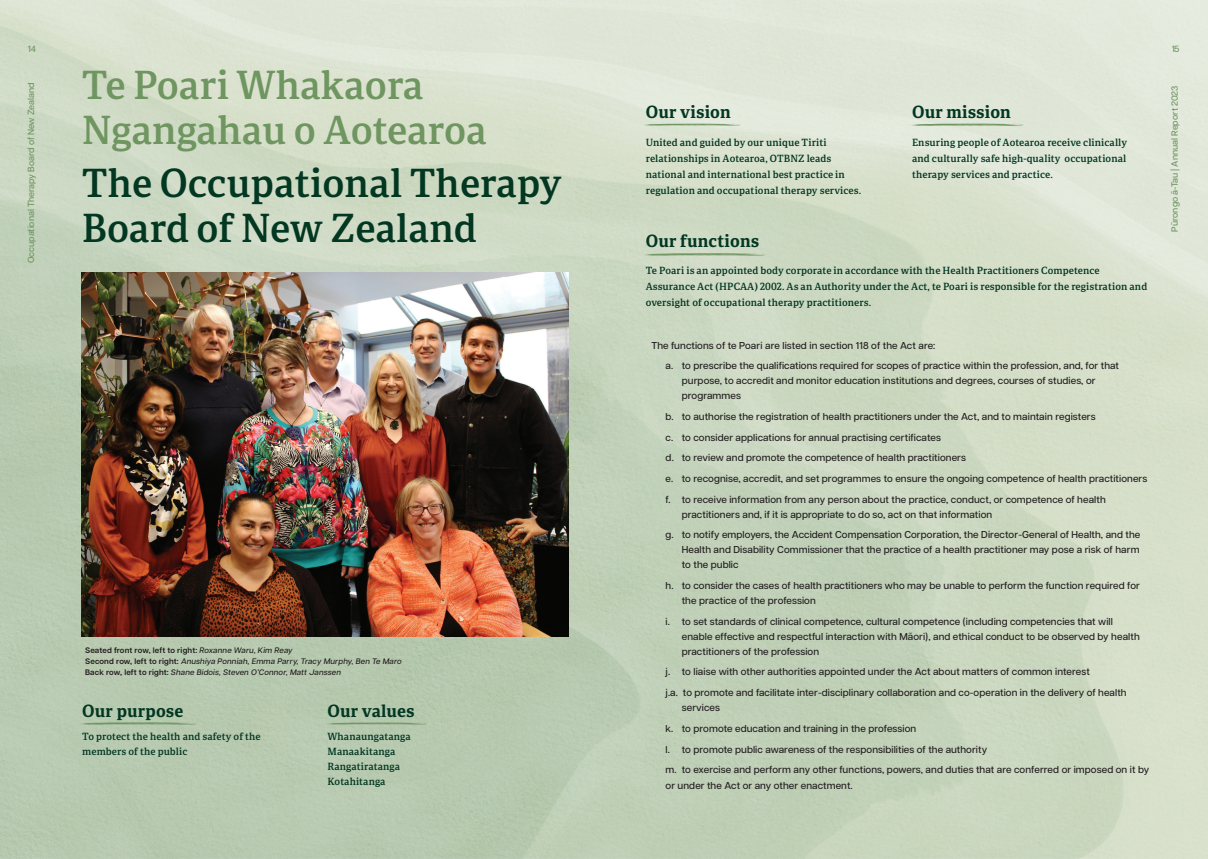
<style>
.page{position:relative;width:1208px;height:859px;background:#fff}
.page>*{position:absolute;margin:0;border:0;box-sizing:border-box;transform-origin:0 0}
.t1{font:39px/45px "Portada Sb";color:#023722}
.t2{font:39px/45px "Portada Sb";letter-spacing:-.005em;color:#6f9560}
.t3{font:700 17px "Portada";letter-spacing:.01em;color:#023722}
.t4{font:500 10px/20.7px "Articulat CF";letter-spacing:.01em;color:#231f20}
.t5{font:10px/16px "Portada Sb";letter-spacing:.01em;color:#023722}
.t6{font:500 9px "Articulat CF";color:#6f9561}
.t7{font:italic 500 8px/11px "Articulat CF";letter-spacing:.02em;color:#231f20}
.s1{font-weight:600;font-style:normal}
</style>
<div class="page">
<img style="left:0;top:0;width:1208px;height:859px">
<img style="left:82px;top:272px;width:486px;height:365px">
<svg style="left:79px;top:722px;width:118px;height:3px"></svg>
<svg style="left:326px;top:722px;width:101px;height:3px"></svg>
<svg style="left:643px;top:124px;width:98px;height:2px"></svg>
<svg style="left:910px;top:124px;width:114px;height:2px"></svg>
<svg style="left:643px;top:253px;width:122px;height:3px"></svg>
<p class="t6" style="left:28px;top:42px;width:10px">14</p>
<p class="t6" style="left:25px;top:263px;width:182px;rotate:-90deg">Occupational Therapy Board of New Zealand</p>
<h1 class="t2" style="left:82px;top:61px;width:407px">Te Poari Whakaora<br>Ngangahau o Aotearoa</h1>
<h1 class="t1" style="left:82px;top:159px;width:481px">The Occupational Therapy<br>Board of New Zealand</h1>
<p class="t7" style="left:85px;top:644px;width:318px"><span class="s1">Seated front row, left to right:</span> Roxanne Waru, Kim Reay<br><span class="s1">Second row, left to right:</span> Anushiya Ponniah, Emma Parry, Tracy Murphy, Ben Te Maro<br><span class="s1">Back row, left to right:</span> Shane Bidois, Steven O’Connor, Matt Janssen</p>
<h2 class="t3" style="left:82px;top:698px;width:102px">Our purpose</h2>
<p class="t5" style="left:82px;top:728px;width:180px;line-height:15px">To protect the health and safety of the members of the public</p>
<h2 class="t3" style="left:327px;top:698px;width:89px">Our values</h2>
<p class="t5" style="left:327px;top:728px;width:85px;line-height:15px">Whanaungatanga<br>Manaakitanga<br>Rangatiratanga<br>Kotahitanga</p>
<h2 class="t3" style="left:646px;top:100px;width:87px">Our vision</h2>
<p class="t5" style="left:646px;top:134px;width:217px">United and guided by our unique Tiriti relationships in Aotearoa, OTBNZ leads national and international best practice in regulation and occupational therapy services.</p>
<h2 class="t3" style="left:912px;top:100px;width:100px">Our mission</h2>
<p class="t5" style="left:912px;top:134px;width:216px;text-align:justify">Ensuring people of Aotearoa receive clinically and culturally safe high-quality occupational therapy services and practice.</p>
<h2 class="t3" style="left:646px;top:229px;width:115px">Our functions</h2>
<p class="t5" style="left:646px;top:262px;width:503px">Te Poari is an appointed body corporate in accordance with the Health Practitioners Competence<br>Assurance Act (HPCAA) 2002. As an Authority under the Act, te Poari is responsible for the registration and oversight of occupational therapy practitioners.</p>
<p class="t4" style="left:665px;top:334px;width:455px;text-indent:-14px">The functions of te Poari are listed in section 118 of the Act are:<br>a. to prescribe the qualifications required for scopes of practice within the profession, and, for that</p>
<p class="t4" style="left:682px;top:373px;width:415px;line-height:15px">purpose, to accredit and monitor education institutions and degrees, courses of studies, or programmes</p>
<p class="t4" style="left:665px;top:406px;width:483px">b. to authorise the registration of health practitioners under the Act, and to maintain registers<br>c. to consider applications for annual practising certificates<br>d. to review and promote the competence of health practitioners<br>e. to recognise, accredit, and set programmes to ensure the ongoing competence of health practitioners f. to receive information from any person about the practice, conduct, or competence of health</p>
<p class="t4" style="left:665px;top:503px;width:476px;text-indent:16px">practitioners and, if it is appropriate to do so, act on that information<br>g. to notify employers, the Accident Compensation Corporation, the Director-General of Health, and the</p>
<p class="t4" style="left:682px;top:542px;width:459px;line-height:15px">Health and Disability Commissioner that the practice of a health practitioner may pose a risk of harm to the public</p>
<p class="t4" style="left:682px;top:578px;width:460px;line-height:15px;text-indent:-16px">h. to consider the cases of health practitioners who may be unable to perform the function required for the practice of the profession</p>
<p class="t4" style="left:682px;top:613px;width:459px;line-height:15px;text-indent:-16px">i. to set standards of clinical competence, cultural competence (including competencies that will enable effective and respectful interaction with Māori), and ethical conduct to be observed by health practitioners of the profession</p>
<p class="t4" style="left:665px;top:661px;width:462px">j. to liaise with other authorities appointed under the Act about matters of common interest<br>j.a. to promote and facilitate inter-disciplinary collaboration and co-operation in the delivery of health</p>
<p class="t4" style="left:665px;top:697px;width:485px;text-indent:16px">services<br>k. to promote education and training in the profession<br>l. to promote public awareness of the responsibilities of the authority<br>m. to exercise and perform any other functions, powers, and duties that are conferred or imposed on it by</p>
<p class="t4" style="left:665px;top:775px;width:189px">or under the Act or any other enactment.</p>
<p class="t6" style="left:1171px;top:42px;width:9px">15</p>
<p class="t6" style="left:1168px;top:232px;width:148px;rotate:-90deg">Pūrongo ā-Tau | Annual Report 2023</p>
</div>
